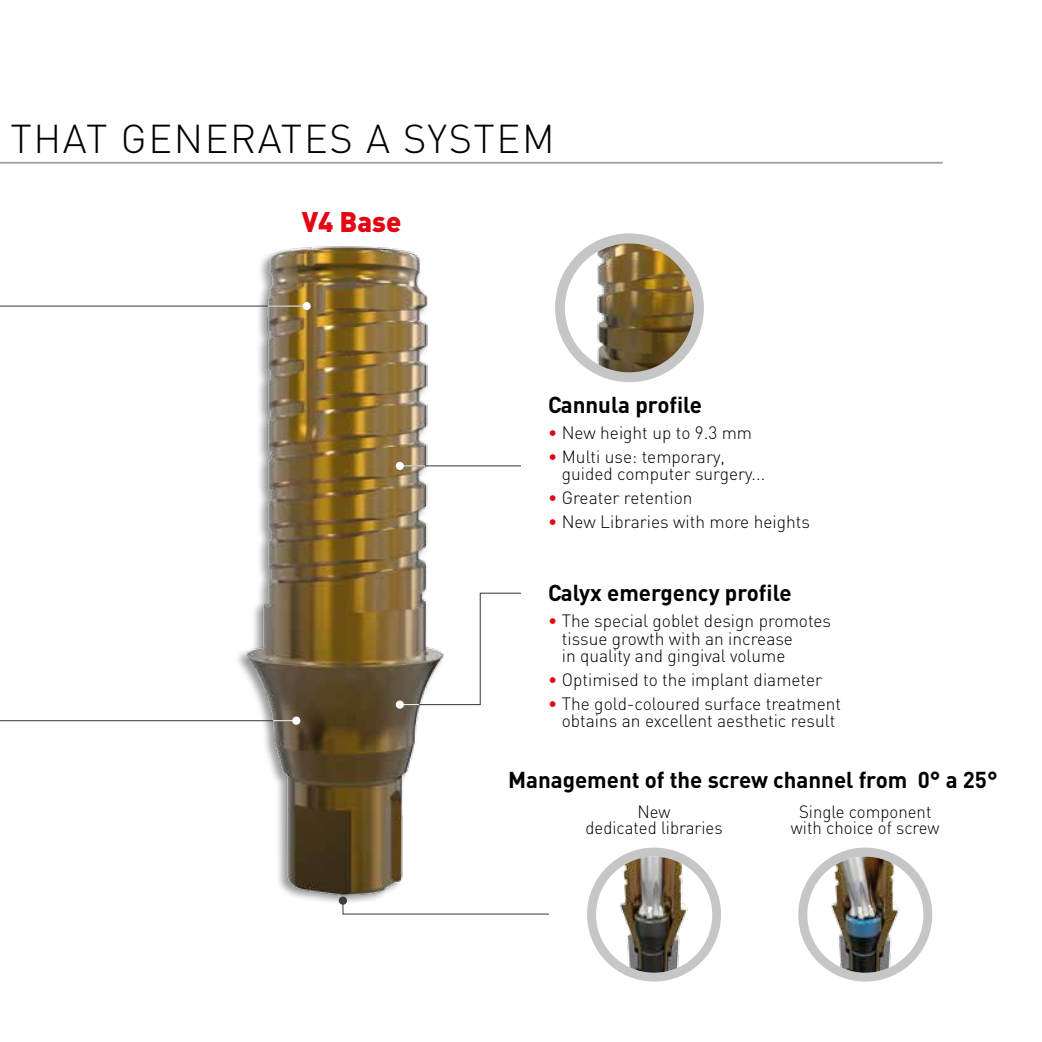
<style>
.page{position:relative;width:1042px;height:1042px;background:#fff}
.page>*{position:absolute;margin:0;border:0;box-sizing:border-box;transform-origin:0 0}
.t1{font:300 39.73px "DIN";letter-spacing:.04em;color:#000}
.t2{font:900 28px "DIN";color:#e30613}
.t3{font:700 22.75px "DIN";color:#000}
.t4{font:300 17.68px/17.5px "DIN";color:#000}
.t5{font:300 17.68px/16.3px "DIN";color:#000;text-align:center;scale:.95 1}
.s1{font-weight:400;color:#e30613}
</style>
<div class="page">
<img style="left:225px;top:246px;width:243px;height:659px">
<svg style="left:587px;top:847px;width:134px;height:134px"></svg>
<div style="left:596px;top:856px;width:116px;height:116px;background:#fff;border-radius:50%"></div>
<img style="left:614px;top:856px;width:77px;height:116px">
<svg style="left:798px;top:847px;width:134px;height:134px"></svg>
<div style="left:807px;top:856px;width:116px;height:116px;background:#fff;border-radius:50%"></div>
<img style="left:826px;top:856px;width:76px;height:116px">
<svg style="left:555px;top:233px;width:149px;height:149px"></svg>
<div style="left:565px;top:243px;width:129px;height:129px;background:#fff;border-radius:50%"></div>
<img style="left:591px;top:243px;width:103px;height:129px">
<hr style="left:0;top:720px;width:296px;height:1px;background:#3c3c3b">
<svg style="left:273px;top:720px;width:19px;height:1px"></svg>
<div style="left:292px;top:716px;width:8px;height:9px;background:#fff;border-radius:50%"></div>
<hr style="left:400px;top:465px;width:121px;height:1px;background:#3c3c3b">
<svg style="left:404px;top:465px;width:21px;height:1px"></svg>
<div style="left:396px;top:462px;width:8px;height:8px;background:#fff;border-radius:50%"></div>
<hr style="left:0;top:305px;width:307px;height:2px;background:#3c3c3b">
<hr style="left:268px;top:305px;width:39px;height:2px;background:#fff">
<div style="left:302px;top:302px;width:9px;height:8px;background:#fff;border-radius:50%"></div>
<hr style="left:0;top:162px;width:943px;height:2px;background:#9d9d9c">
<svg style="left:342px;top:899px;width:207px;height:16px"></svg>
<div style="left:339px;top:896px;width:8px;height:8px;background:#3c3c3b;border-radius:50%"></div>
<svg style="left:399px;top:592px;width:122px;height:113px"></svg>
<div style="left:396px;top:700px;width:8px;height:9px;background:#fff;border-radius:50%"></div>
<h1 class="t1" style="left:11px;top:114px;width:545px">THAT GENERATES A SYSTEM</h1>
<h2 class="t2" style="left:302px;top:203px;width:101px">V4 Base</h2>
<p class="t3" style="left:548px;top:390px;width:155px">Cannula profile</p>
<p class="t4" style="left:548px;top:424px;width:205px"><span class="s1">•</span> New height up to 9.3 mm</p>
<p class="t4" style="left:562px;top:448px;width:205px;text-indent:-14px"><span class="s1">•</span> Multi use: temporary, guided computer surgery...</p>
<p class="t4" style="left:548px;top:489px;width:146px"><span class="s1">•</span> Greater retention</p>
<p class="t4" style="left:548px;top:513px;width:263px"><span class="s1">•</span> New Libraries with more heights</p>
<p class="t3" style="left:548px;top:578px;width:245px">Calyx emergency profile</p>
<p class="t4" style="left:562px;top:612px;width:271px;text-indent:-14px"><span class="s1">•</span> The special goblet design promotes tissue growth with an increase<br>in quality and gingival volume</p>
<p class="t4" style="left:548px;top:670px;width:275px"><span class="s1">•</span> Optimised to the implant diameter</p>
<p class="t4" style="left:548px;top:694px;width:294px;text-align:center"><span class="s1">•</span> The gold-coloured surface treatment obtains an excellent aesthetic result</p>
<p class="t3" style="left:508px;top:764px;width:491px">Management of the screw channel from 0° a 25°</p>
<p class="t5" style="left:585px;top:803px;width:146px">New<br>dedicated libraries</p>
<p class="t5" style="left:791px;top:803px;width:158px">Single component with choice of screw</p>
</div>
